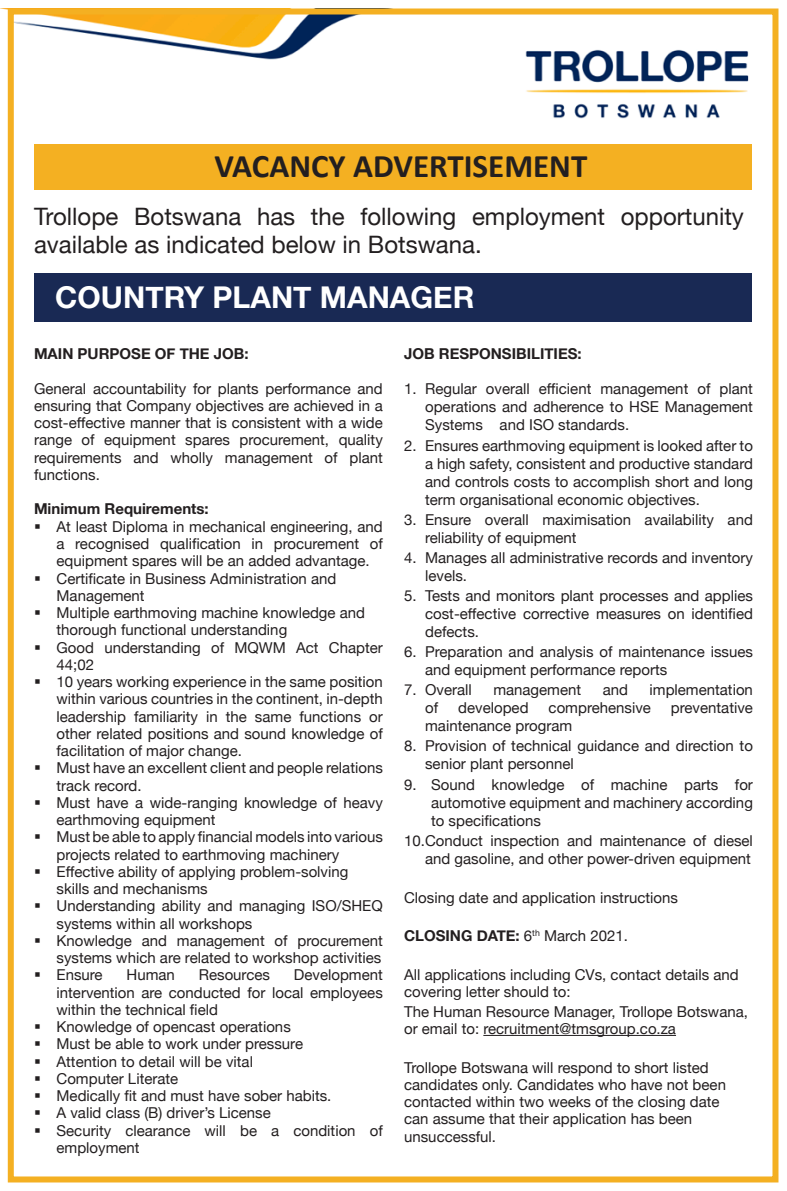
<style>
.page{position:relative;width:787px;height:1191px;background:#fff}
.page>*{position:absolute;margin:0;border:0;box-sizing:border-box;transform-origin:0 0}
.t1{font:700 33px "Calibri";color:#231f20}
.List_Paragraph{font:700 30px "Helvetica Neue";color:#fff}
.t2{font:24px/27.6px "Helvetica Neue";color:#231f20}
.List_Paragraph-2{font:15px/17.2px "Helvetica Neue";color:#231f20}
.List_Paragraph-3{font:700 15px "Helvetica Neue";color:#231f20}
.s1{font-weight:400}
</style>
<div class="page">
<div style="left:35px;top:273px;width:717px;height:48px;background:#192954"></div>
<div style="left:34px;top:145px;width:718px;height:45px;background:#f4b022"></div>
<img style="left:4px;top:9px;width:775px;height:120px">
<div style="left:8px;top:9px;width:770px;height:1173px;border:6px solid #f4b022"></div>
<hr style="left:483px;top:1035px;width:193px;height:1px;background:#231f20">
<p class="t1" style="left:214px;top:145px;width:374px">VACANCY ADVERTISEMENT</p>
<p class="t2" style="left:34px;top:201px;width:711px">Trollope Botswana has the following employment opportunity available as indicated below in Botswana.</p>
<p class="List_Paragraph" style="left:55px;top:270px;width:420px">COUNTRY PLANT MANAGER</p>
<p class="List_Paragraph-3" style="left:34px;top:340px;width:216px">MAIN PURPOSE OF THE JOB:</p>
<p class="List_Paragraph-2" style="left:34px;top:379px;width:350px;text-align:justify">General accountability for plants performance and ensuring that Company objectives are achieved in a cost-effective manner that is consistent with a wide range of equipment spares procurement, quality requirements and wholly management of plant functions.</p>
<p class="List_Paragraph-3" style="left:34px;top:495px;width:176px">Minimum Requirements:</p>
<p class="List_Paragraph-2" style="left:57px;top:517px;width:328px;text-align:justify;text-indent:-22px">▪ At least Diploma in mechanical engineering, and a recognised qualification in procurement of equipment spares will be an added advantage.</p>
<p class="List_Paragraph-2" style="left:57px;top:568px;width:281px;text-indent:-22px">▪ Certificate in Business Administration and<br>Management</p>
<p class="List_Paragraph-2" style="left:57px;top:603px;width:310px;text-indent:-22px">▪ Multiple earthmoving machine knowledge and thorough functional understanding</p>
<p class="List_Paragraph-2" style="left:57px;top:637px;width:328px;text-indent:-22px">▪ Good understanding of MQWM Act Chapter<br>44;02</p>
<p class="List_Paragraph-2" style="left:57px;top:672px;width:328px;text-align:justify;text-indent:-22px">▪ 10 years working experience in the same position within various countries in the continent, in-depth leadership familiarity in the same functions or other related positions and sound knowledge of facilitation of major change.</p>
<p class="List_Paragraph-2" style="left:57px;top:758px;width:328px;text-indent:-22px">▪ Must have an excellent client and people relations track record.</p>
<p class="List_Paragraph-2" style="left:57px;top:793px;width:328px;text-indent:-22px">▪ Must have a wide-ranging knowledge of heavy earthmoving equipment</p>
<p class="List_Paragraph-2" style="left:57px;top:827px;width:328px;text-indent:-22px">▪ Must be able to apply financial models into various projects related to earthmoving machinery</p>
<p class="List_Paragraph-2" style="left:57px;top:862px;width:293px;text-indent:-22px">▪ Effective ability of applying problem-solving skills and mechanisms</p>
<p class="List_Paragraph-2" style="left:57px;top:896px;width:328px;text-indent:-22px">▪ Understanding ability and managing ISO/SHEQ systems within all workshops</p>
<p class="List_Paragraph-2" style="left:34px;top:931px;width:350px;text-align:right">▪ Knowledge and management of procurement systems which are related to workshop activities</p>
<p class="List_Paragraph-2" style="left:34px;top:965px;width:70px">▪ Ensure</p>
<p class="List_Paragraph-2" style="left:127px;top:965px;width:50px">Human</p>
<p class="List_Paragraph-2" style="left:199px;top:965px;width:73px">Resources</p>
<p class="List_Paragraph-2" style="left:57px;top:965px;width:328px;text-align:justify;text-indent:237px">Development intervention are conducted for local employees within the technical field</p>
<p class="List_Paragraph-2" style="left:34px;top:1017px;width:258px">▪ Knowledge of opencast operations</p>
<p class="List_Paragraph-2" style="left:34px;top:1034px;width:270px">▪ Must be able to work under pressure</p>
<p class="List_Paragraph-2" style="left:34px;top:1051px;width:220px">▪ Attention to detail will be vital</p>
<p class="List_Paragraph-2" style="left:34px;top:1069px;width:146px">▪ Computer Literate</p>
<p class="List_Paragraph-2" style="left:34px;top:1086px;width:299px">▪ Medically fit and must have sober habits.</p>
<p class="List_Paragraph-2" style="left:34px;top:1103px;width:238px">▪ A valid class (B) driver’s License</p>
<p class="List_Paragraph-2" style="left:57px;top:1120px;width:328px;text-indent:-22px">▪ Security clearance will be a condition of employment</p>
<p class="List_Paragraph-3" style="left:404px;top:340px;width:179px">JOB RESPONSIBILITIES:</p>
<p class="List_Paragraph-2" style="left:425px;top:379px;width:329px;line-height:18px;text-align:justify;text-indent:-21px">1. Regular overall efficient management of plant operations and adherence to HSE Management Systems and ISO standards.</p>
<p class="List_Paragraph-2" style="left:425px;top:435px;width:329px;line-height:18px;text-align:justify;text-indent:-21px">2. Ensures earthmoving equipment is looked after to a high safety, consistent and productive standard and controls costs to accomplish short and long term organisational economic objectives.</p>
<p class="List_Paragraph-2" style="left:425px;top:509px;width:329px;line-height:18px;text-indent:-21px">3. Ensure overall maximisation availability and reliability of equipment</p>
<p class="List_Paragraph-2" style="left:425px;top:547px;width:329px;line-height:18px;text-indent:-21px">4. Manages all administrative records and inventory levels.</p>
<p class="List_Paragraph-2" style="left:425px;top:585px;width:329px;line-height:18px;text-align:justify;text-indent:-21px">5. Tests and monitors plant processes and applies cost-effective corrective measures on identified defects.</p>
<p class="List_Paragraph-2" style="left:425px;top:642px;width:329px;line-height:18px;text-indent:-21px">6. Preparation and analysis of maintenance issues and equipment performance reports</p>
<p class="List_Paragraph-2" style="left:404px;top:680px;width:69px">7. Overall</p>
<p class="List_Paragraph-2" style="left:493px;top:680px;width:89px">management</p>
<p class="List_Paragraph-2" style="left:602px;top:680px;width:27px">and</p>
<p class="List_Paragraph-2" style="left:649px;top:680px;width:105px">implementation</p>
<p class="List_Paragraph-2" style="left:425px;top:698px;width:15px">of</p>
<p class="List_Paragraph-2" style="left:458px;top:698px;width:72px">developed</p>
<p class="List_Paragraph-2" style="left:548px;top:698px;width:104px">comprehensive</p>
<p class="List_Paragraph-2" style="left:671px;top:698px;width:83px">preventative</p>
<p class="List_Paragraph-2" style="left:425px;top:716px;width:148px">maintenance program</p>
<p class="List_Paragraph-2" style="left:425px;top:736px;width:329px;line-height:18px;text-indent:-21px">8. Provision of technical guidance and direction to senior plant personnel</p>
<p class="List_Paragraph-2" style="left:431px;top:774px;width:323px;line-height:18px;text-align:justify;text-indent:-27px">9. Sound knowledge of machine parts for automotive equipment and machinery according to specifications</p>
<p class="List_Paragraph-2" style="left:404px;top:830px;width:350px;line-height:18px;text-align:right">10.Conduct inspection and maintenance of diesel and gasoline, and other power-driven equipment</p>
<p class="List_Paragraph-2" style="left:404px;top:887px;width:275px">Closing date and application instructions</p>
<p class="List_Paragraph-3" style="left:404px;top:922px;width:225px">CLOSING DATE: <span class="s1">6</span><sup>th</sup> <span class="s1">March 2021.</span></p>
<p class="List_Paragraph-2" style="left:404px;top:965px;width:336px">All applications including CVs, contact details and covering letter should to:</p>
<p class="List_Paragraph-2" style="left:404px;top:1001px;width:345px">The Human Resource Manager, Trollope Botswana, or email to: recruitment@tmsgroup.co.za</p>
<p class="List_Paragraph-2" style="left:404px;top:1057px;width:323px">Trollope Botswana will respond to short listed candidates only. Candidates who have not been contacted within two weeks of the closing date can assume that their application has been unsuccessful.</p>
</div>
